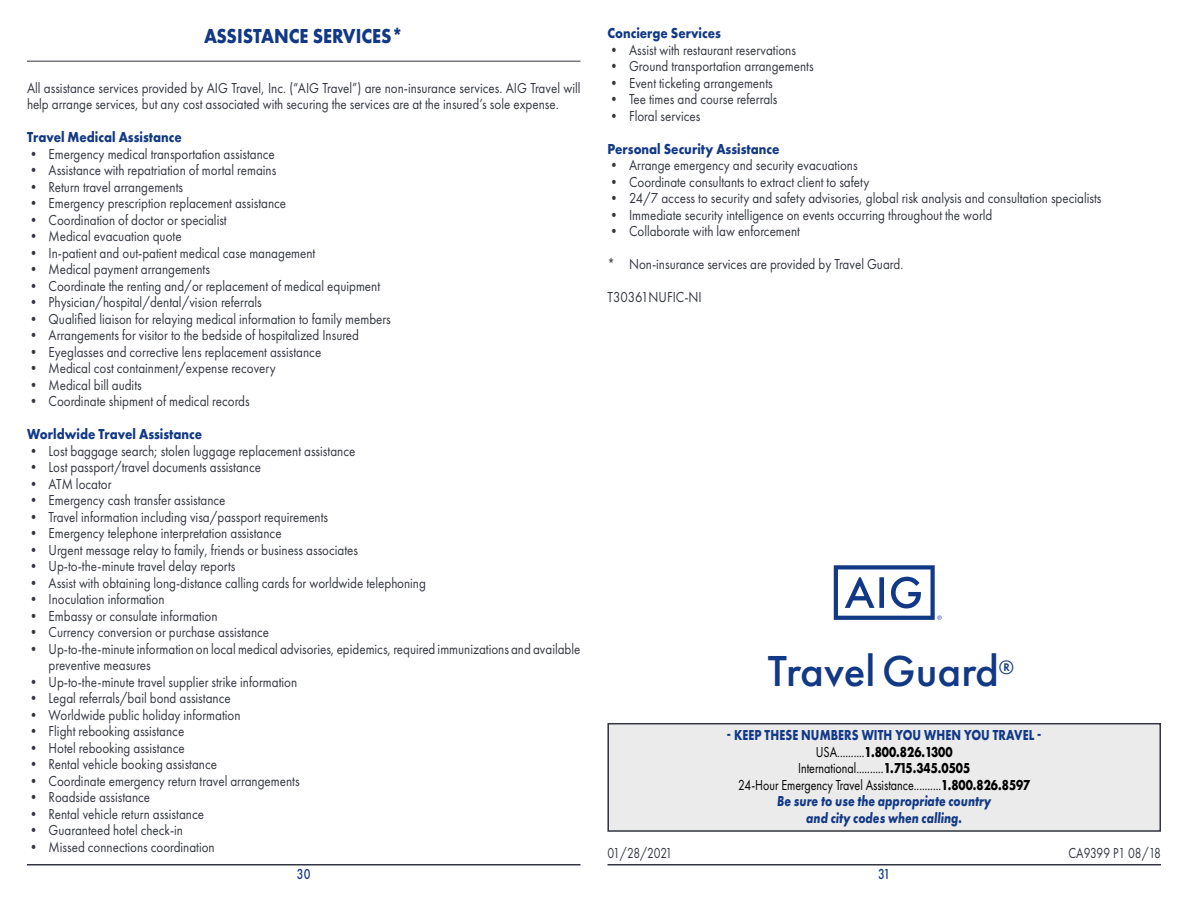
<style>
.page{position:relative;width:1188px;height:918px;background:#fff}
.page>*{position:absolute;margin:0;border:0;box-sizing:border-box;transform-origin:0 0}
.t1{font:500 45px "Futura PT";color:#123985}
.t2{font:700 21px "Futura PT";color:#123985;scale:.87 1}
.t3{font:500 20.1px "Futura PT";color:#123985}
.t4{font:15px/16.5px "Futura PT";color:#343741;scale:.87 1}
.t5{font:15px/16.5px "Futura PT";color:#000;text-align:center;scale:.8 1}
.t6{font:700 15px "Futura PT";color:#123985;scale:.87 1}
.t7{font:15px "Futura PT";color:#343741;scale:.8 1}
.t8{font:500 15px "Futura PT";color:#123985;scale:.8 1}
.s1{font-weight:700;color:#123985}
.s2{font-weight:700}
.s3{font-weight:700;font-style:italic;color:#123985}
</style>
<div class="page">
<hr style="left:27px;top:864px;width:553px;height:2px;background:#343741">
<hr style="left:608px;top:864px;width:553px;height:2px;background:#343741">
<hr style="left:27px;top:61px;width:553px;height:1px;background:#343741">
<svg style="left:834px;top:565px;width:108px;height:55px"></svg>
<div style="left:608px;top:723px;width:553px;height:109px;background:#ebebec"></div>
<div style="left:608px;top:723px;width:553px;height:109px;border:2px solid #343741"></div>
<h2 class="t2" style="left:204px;top:22px;width:231px">ASSISTANCE SERVICES*</h2>
<p class="t4" style="left:27px;top:79px;width:638px">All assistance services provided by AIG Travel, Inc. (“AIG Travel”) are non-insurance services. AIG Travel will help arrange services, but any cost associated with securing the services are at the insured’s sole expense.</p>
<p class="t6" style="left:27px;top:127px;width:179px">Travel Medical Assistance</p>
<p class="t4" style="left:27px;top:145px;width:286px">• Emergency medical transportation assistance</p>
<p class="t4" style="left:27px;top:162px;width:288px">• Assistance with repatriation of mortal remains</p>
<p class="t4" style="left:27px;top:178px;width:181px">• Return travel arrangements</p>
<p class="t4" style="left:27px;top:195px;width:299px">• Emergency prescription replacement assistance</p>
<p class="t4" style="left:27px;top:211px;width:231px">• Coordination of doctor or specialist</p>
<p class="t4" style="left:27px;top:228px;width:179px">• Medical evacuation quote</p>
<p class="t4" style="left:27px;top:244px;width:333px">• In-patient and out-patient medical case management</p>
<p class="t4" style="left:27px;top:261px;width:212px">• Medical payment arrangements</p>
<p class="t4" style="left:27px;top:277px;width:407px">• Coordinate the renting and/or replacement of medical equipment</p>
<p class="t4" style="left:27px;top:294px;width:271px">• Physician/hospital/dental/vision referrals</p>
<p class="t4" style="left:27px;top:310px;width:420px">• Qualified liaison for relaying medical information to family members</p>
<p class="t4" style="left:27px;top:327px;width:383px">• Arrangements for visitor to the bedside of hospitalized Insured</p>
<p class="t4" style="left:27px;top:343px;width:340px">• Eyeglasses and corrective lens replacement assistance</p>
<p class="t4" style="left:27px;top:360px;width:287px">• Medical cost containment/expense recovery</p>
<p class="t4" style="left:27px;top:376px;width:133px">• Medical bill audits</p>
<p class="t4" style="left:27px;top:393px;width:257px">• Coordinate shipment of medical records</p>
<p class="t6" style="left:27px;top:424px;width:203px">Worldwide Travel Assistance</p>
<p class="t4" style="left:27px;top:442px;width:379px">• Lost baggage search; stolen luggage replacement assistance</p>
<p class="t4" style="left:27px;top:459px;width:270px">• Lost passport/travel documents assistance</p>
<p class="t4" style="left:27px;top:475px;width:99px">• ATM locator</p>
<p class="t4" style="left:27px;top:492px;width:230px">• Emergency cash transfer assistance</p>
<p class="t4" style="left:27px;top:508px;width:348px">• Travel information including visa/passport requirements</p>
<p class="t4" style="left:27px;top:525px;width:294px">• Emergency telephone interpretation assistance</p>
<p class="t4" style="left:27px;top:541px;width:382px">• Urgent message relay to family, friends or business associates</p>
<p class="t4" style="left:27px;top:558px;width:241px">• Up-to-the-minute travel delay reports</p>
<p class="t4" style="left:27px;top:574px;width:460px">• Assist with obtaining long-distance calling cards for worldwide telephoning</p>
<p class="t4" style="left:27px;top:591px;width:160px">• Inoculation information</p>
<p class="t4" style="left:27px;top:607px;width:221px">• Embassy or consulate information</p>
<p class="t4" style="left:27px;top:624px;width:280px">• Currency conversion or purchase assistance</p>
<p class="t4" style="left:49px;top:640px;width:613px;text-indent:-22px">• Up-to-the-minute information on local medical advisories, epidemics, required immunizations and available preventive measures</p>
<p class="t4" style="left:27px;top:673px;width:312px">• Up-to-the-minute travel supplier strike information</p>
<p class="t4" style="left:27px;top:690px;width:236px">• Legal referrals/bail bond assistance</p>
<p class="t4" style="left:27px;top:706px;width:247px">• Worldwide public holiday information</p>
<p class="t4" style="left:27px;top:723px;width:182px">• Flight rebooking assistance</p>
<p class="t4" style="left:27px;top:739px;width:183px">• Hotel rebooking assistance</p>
<p class="t4" style="left:27px;top:756px;width:220px">• Rental vehicle booking assistance</p>
<p class="t4" style="left:27px;top:772px;width:315px">• Coordinate emergency return travel arrangements</p>
<p class="t4" style="left:27px;top:789px;width:143px">• Roadside assistance</p>
<p class="t4" style="left:27px;top:805px;width:205px">• Rental vehicle return assistance</p>
<p class="t4" style="left:27px;top:822px;width:181px">• Guaranteed hotel check-in</p>
<p class="t4" style="left:27px;top:838px;width:217px">• Missed connections coordination</p>
<p class="t6" style="left:608px;top:24px;width:132px">Concierge Services</p>
<p class="t4" style="left:608px;top:42px;width:218px">• Assist with restaurant reservations</p>
<p class="t4" style="left:608px;top:58px;width:238px">• Ground transportation arrangements</p>
<p class="t4" style="left:608px;top:75px;width:191px">• Event ticketing arrangements</p>
<p class="t4" style="left:608px;top:91px;width:197px">• Tee times and course referrals</p>
<p class="t4" style="left:608px;top:108px;width:108px">• Floral services</p>
<p class="t6" style="left:608px;top:139px;width:199px">Personal Security Assistance</p>
<p class="t4" style="left:608px;top:157px;width:289px">• Arrange emergency and security evacuations</p>
<p class="t4" style="left:608px;top:174px;width:303px">• Coordinate consultants to extract client to safety</p>
<p class="t4" style="left:608px;top:190px;width:569px">• 24/7 access to security and safety advisories, global risk analysis and consultation specialists</p>
<p class="t4" style="left:608px;top:207px;width:444px">• Immediate security intelligence on events occurring throughout the world</p>
<p class="t4" style="left:608px;top:223px;width:223px">• Collaborate with law enforcement</p>
<p class="t4" style="left:608px;top:256px;width:342px">* Non-insurance services are provided by Travel Guard.</p>
<p class="t4" style="left:608px;top:289px;width:110px">T30361NUFIC-NI</p>
<h1 class="t1" style="left:768px;top:643px;width:232px">Travel Guard</h1>
<h3 class="t3" style="left:999px;top:655px;width:17px">®</h3>
<p class="t5" style="left:727px;top:727px;width:395px"><span class="s1">- KEEP THESE NUMBERS WITH YOU WHEN YOU TRAVEL - </span>USA..........<span class="s2">1.800.826.1300<br></span>International..........<span class="s2">1.715.345.0505<br></span>24-Hour Emergency Travel Assistance..........<span class="s2">1.800.826.8597<br></span><span class="s3">Be sure to use the appropriate country<br>and city codes when calling.</span></p>
<p class="t7" style="left:608px;top:844px;width:83px">01/28/2021</p>
<p class="t7" style="left:1069px;top:844px;width:117px">CA9399 P1 08/18</p>
<p class="t8" style="left:297px;top:865px;width:19px">30</p>
<p class="t8" style="left:878px;top:865px;width:16px">31</p>
</div>
